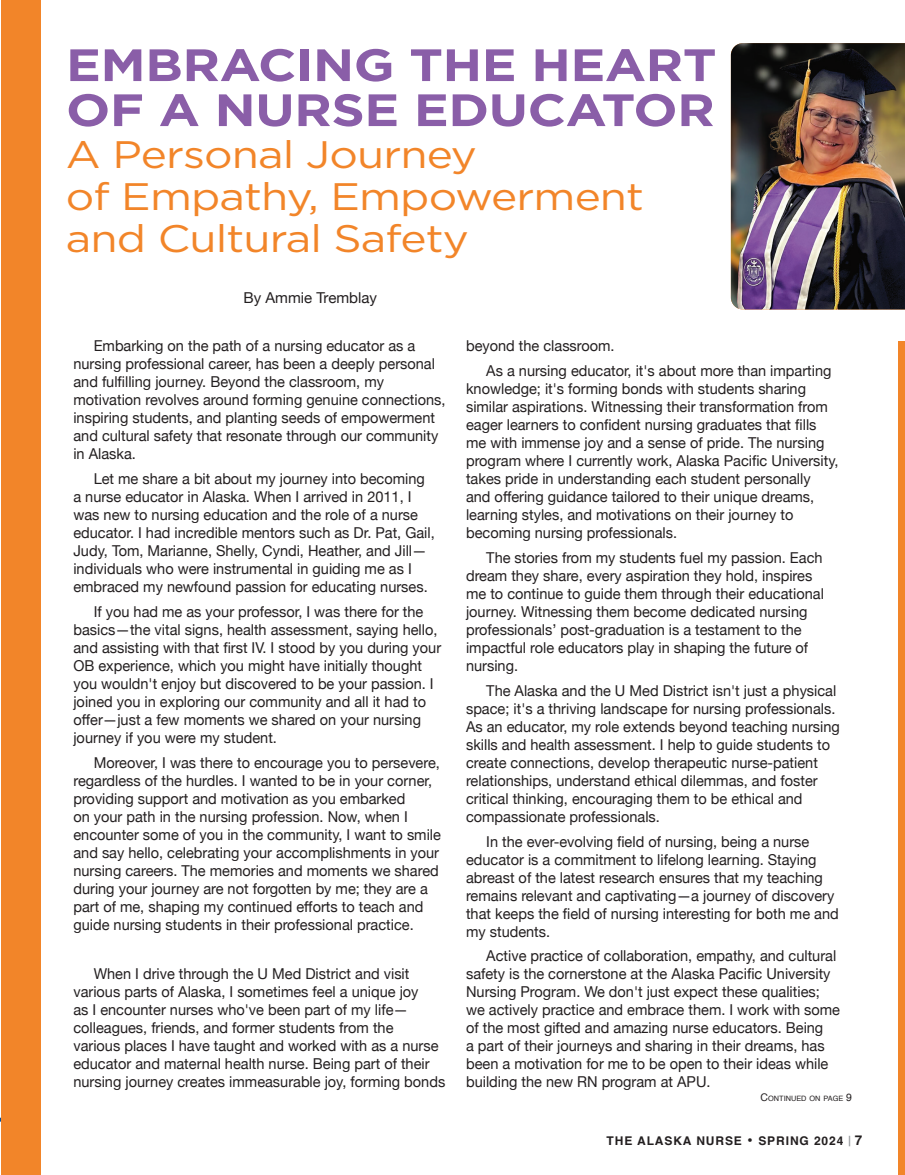
<style>
.page{position:relative;width:905px;height:1175px;background:#fff}
.page>*{position:absolute;margin:0;border:0;box-sizing:border-box;transform-origin:0 0}
.t1{font:700 45.3px "Gotham";letter-spacing:-.01em;color:#8a5ea8;scale:1.15 1}
.t2{font:38.25px "Gotham";letter-spacing:-.02em;color:#f28529;scale:1.15 1}
.Txt_Helvetica{font:15px/18px "Helvetica Neue";color:#231f20}
.t3{font:700 12px "Helvetica";letter-spacing:.075em;color:#231f20}
.Txt_Helvetica-2{font:7.35px "Helvetica";color:#231f20}
.s1{font-size:10.5px}
.s2{font-size:16.5px}
.s3{font-family:"Helvetica Neue";font-size:10.5px;color:#95979a}
.s4{font-size:13.5px}
</style>
<div class="page">
<img style="left:730px;top:43px;width:174px;height:266px">
<div style="left:1px;top:0;width:39px;height:1174px;background:#f28529"></div>
<div style="left:898px;top:342px;width:6px;height:832px;background:#f28529"></div>
<p class="t1" style="left:66px;top:35px;width:567px">EMBRACING THE HEART</p>
<p class="t1" style="left:66px;top:80px;width:565px">OF A NURSE EDUCATOR</p>
<p class="t2" style="left:66px;top:133px;width:359px">A Personal Journey</p>
<p class="t2" style="left:66px;top:175px;width:504px">of Empathy, Empowerment</p>
<p class="t2" style="left:66px;top:217px;width:352px">and Cultural Safety</p>
<p class="Txt_Helvetica" style="left:243px;top:290px;width:135px">By Ammie Tremblay</p>
<p class="Txt_Helvetica" style="left:73px;top:338px;width:373px;text-indent:20px">Embarking on the path of a nursing educator as a nursing professional career, has been a deeply personal and fulfilling journey. Beyond the classroom, my motivation revolves around forming genuine connections, inspiring students, and planting seeds of empowerment and cultural safety that resonate through our community in Alaska.</p>
<p class="Txt_Helvetica" style="left:73px;top:471px;width:363px;text-indent:20px">Let me share a bit about my journey into becoming a nurse educator in Alaska. When I arrived in 2011, I was new to nursing education and the role of a nurse educator. I had incredible mentors such as Dr. Pat, Gail, Judy, Tom, Marianne, Shelly, Cyndi, Heather, and Jill— individuals who were instrumental in guiding me as I embraced my newfound passion for educating nurses.</p>
<p class="Txt_Helvetica" style="left:73px;top:603px;width:369px;text-indent:20px">If you had me as your professor, I was there for the basics—the vital signs, health assessment, saying hello, and assisting with that first IV. I stood by you during your OB experience, which you might have initially thought you wouldn't enjoy but discovered to be your passion. I joined you in exploring our community and all it had to offer—just a few moments we shared on your nursing journey if you were my student.</p>
<p class="Txt_Helvetica" style="left:73px;top:754px;width:369px;text-indent:20px">Moreover, I was there to encourage you to persevere, regardless of the hurdles. I wanted to be in your corner, providing support and motivation as you embarked<br>on your path in the nursing profession. Now, when I encounter some of you in the community, I want to smile and say hello, celebrating your accomplishments in your nursing careers. The memories and moments we shared during your journey are not forgotten by me; they are a part of me, shaping my continued efforts to teach and guide nursing students in their professional practice.</p>
<p class="Txt_Helvetica" style="left:73px;top:966px;width:373px;text-indent:20px">When I drive through the U Med District and visit various parts of Alaska, I sometimes feel a unique joy<br>as I encounter nurses who've been part of my life— colleagues, friends, and former students from the<br>various places I have taught and worked with as a nurse educator and maternal health nurse. Being part of their nursing journey creates immeasurable joy, forming bonds</p>
<p class="Txt_Helvetica" style="left:466px;top:338px;width:150px">beyond the classroom.</p>
<p class="Txt_Helvetica" style="left:466px;top:363px;width:374px;text-indent:20px">As a nursing educator, it's about more than imparting knowledge; it's forming bonds with students sharing similar aspirations. Witnessing their transformation from eager learners to confident nursing graduates that fills me with immense joy and a sense of pride. The nursing program where I currently work, Alaska Pacific University, takes pride in understanding each student personally and offering guidance tailored to their unique dreams, learning styles, and motivations on their journey to becoming nursing professionals.</p>
<p class="Txt_Helvetica" style="left:466px;top:549px;width:359px;text-indent:20px">The stories from my students fuel my passion. Each dream they share, every aspiration they hold, inspires me to continue to guide them through their educational journey. Witnessing them become dedicated nursing professionals’ post-graduation is a testament to the impactful role educators play in shaping the future of nursing.</p>
<p class="Txt_Helvetica" style="left:466px;top:682px;width:375px;text-indent:20px">The Alaska and the U Med District isn't just a physical space; it's a thriving landscape for nursing professionals.<br>As an educator, my role extends beyond teaching nursing skills and health assessment. I help to guide students to create connections, develop therapeutic nurse-patient relationships, understand ethical dilemmas, and foster critical thinking, encouraging them to be ethical and compassionate professionals.</p>
<p class="Txt_Helvetica" style="left:466px;top:833px;width:374px;text-indent:20px">In the ever-evolving field of nursing, being a nurse educator is a commitment to lifelong learning. Staying abreast of the latest research ensures that my teaching remains relevant and captivating—a journey of discovery that keeps the field of nursing interesting for both me and my students.</p>
<p class="Txt_Helvetica" style="left:466px;top:948px;width:375px;text-indent:20px">Active practice of collaboration, empathy, and cultural safety is the cornerstone at the Alaska Pacific University Nursing Program. We don't just expect these qualities; we actively practice and embrace them. I work with some of the most gifted and amazing nurse educators. Being<br>a part of their journeys and sharing in their dreams, has been a motivation for me to be open to their ideas while building the new RN program at APU.</p>
<p class="Txt_Helvetica-2" style="left:760px;top:1092px;width:93px"><span class="s1">C</span>ONTINUED ON PAGE <span class="s1">9</span></p>
<p class="t3" style="left:606px;top:1133px;width:257px">THE ALASKA NURSE <span class="s2">•</span> SPRING 2024 <span class="s3">|</span> <span class="s4">7</span></p>
</div>
